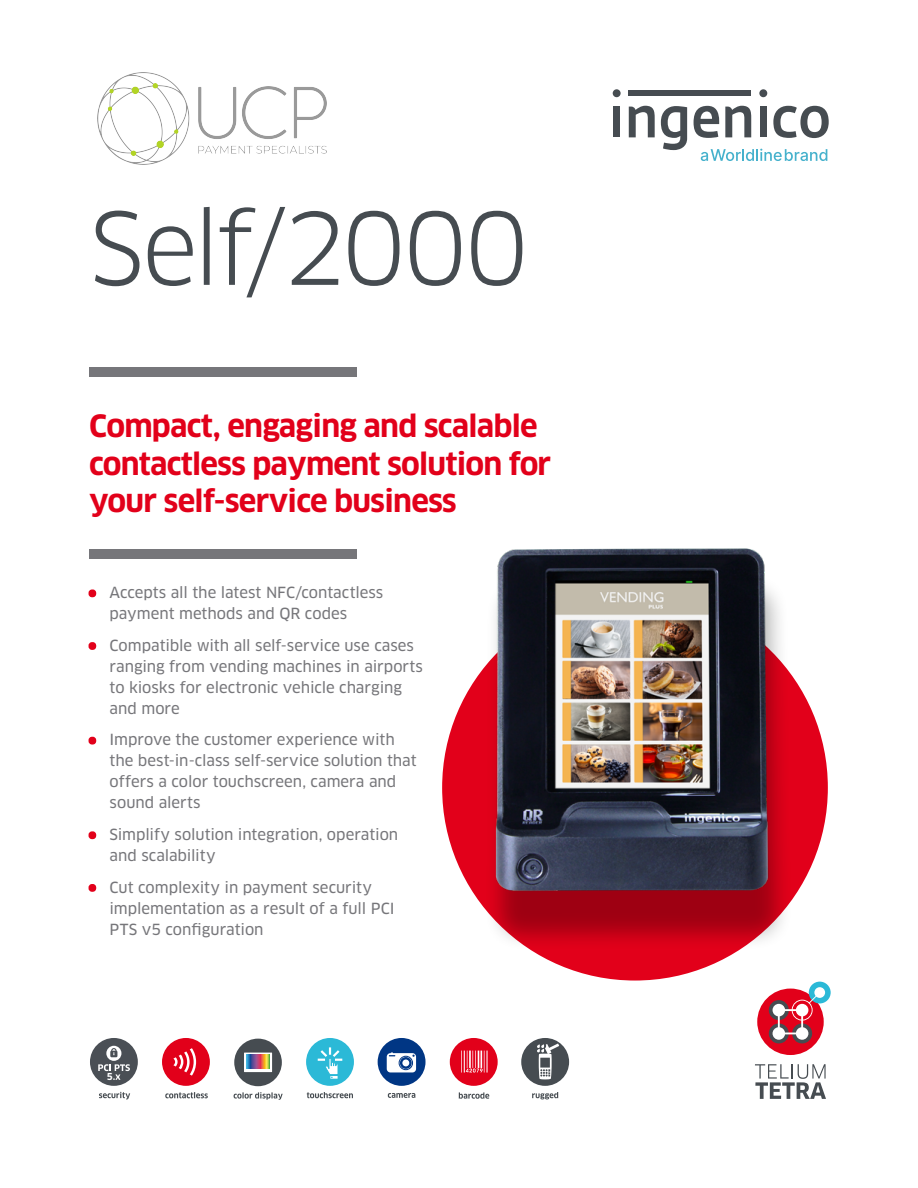
<style>
.page{position:relative;width:918px;height:1188px;background:#fff}
.page>*{position:absolute;margin:0;border:0;box-sizing:border-box;transform-origin:0 0}
.t1{font:97.5px "Clan OT";letter-spacing:-.035em;color:#464c51}
.t2{font:700 30px/37.5px "Clan OT";letter-spacing:-.025em;color:#e2001a}
.t3{font:15px/21px "Clan OT News";letter-spacing:-.005em;color:#76767a}
.t4{font:700 9.45px "Clan Pro";color:#fff}
.s1{font-family:"Clan OT";font-weight:700;color:#e2001a}
</style>
<div class="page">
<div style="left:442px;top:595px;width:386px;height:386px;background:#e2001a;border-radius:50%"></div>
<div style="left:89px;top:368px;width:268px;height:9px;background:#76767a"></div>
<div style="left:89px;top:549px;width:268px;height:10px;background:#76767a"></div>
<div style="left:162px;top:1038px;width:48px;height:48px;background:#e2001a;border-radius:50%"></div>
<svg style="left:173px;top:1048px;width:23px;height:28px"></svg>
<svg style="left:165px;top:1092px;width:43px;height:6px"></svg>
<svg style="left:234px;top:1092px;width:49px;height:8px"></svg>
<div style="left:234px;top:1039px;width:48px;height:47px;background:#464c51;border-radius:50%"></div>
<div style="left:244px;top:1053px;width:28px;height:19px;background:linear-gradient(to right,#fff,#fff)"></div>
<svg style="left:246px;top:1055px;width:24px;height:14px"></svg>
<svg style="left:307px;top:1092px;width:46px;height:6px"></svg>
<svg style="left:306px;top:1038px;width:48px;height:48px"></svg>
<div style="left:757px;top:989px;width:67px;height:66px;background:#e2001a;border-radius:50%"></div>
<div style="left:769px;top:1023px;width:20px;height:20px;background:#464c51;border-radius:50%"></div>
<div style="left:792px;top:1023px;width:20px;height:20px;background:#464c51;border-radius:50%"></div>
<div style="left:809px;top:982px;width:22px;height:21px;background:#2bb9d7;border-radius:50%"></div>
<svg style="left:769px;top:1000px;width:20px;height:20px"></svg>
<svg style="left:773px;top:987px;width:52px;height:53px"></svg>
<svg style="left:755px;top:1064px;width:71px;height:35px"></svg>
<div style="left:484px;top:572px;width:309px;height:379px;background:#000;opacity:.3"></div>
<img style="left:490px;top:548px;width:281px;height:347px">
<div style="left:90px;top:1038px;width:48px;height:48px;background:#4a4f55;border-radius:50%"></div>
<svg style="left:99px;top:1092px;width:31px;height:7px"></svg>
<svg style="left:98px;top:1064px;width:32px;height:16px"></svg>
<svg style="left:106px;top:1046px;width:15px;height:15px"></svg>
<svg style="left:110px;top:1048px;width:7px;height:9px"></svg>
<div style="left:378px;top:1038px;width:48px;height:48px;background:#003684;border-radius:50%"></div>
<svg style="left:388px;top:1093px;width:27px;height:5px"></svg>
<svg style="left:387px;top:1053px;width:29px;height:19px"></svg>
<svg style="left:459px;top:1092px;width:30px;height:7px"></svg>
<div style="left:450px;top:1038px;width:48px;height:48px;background:#e2001a;border-radius:50%"></div>
<svg style="left:461px;top:1051px;width:27px;height:22px"></svg>
<svg style="left:532px;top:1092px;width:26px;height:7px"></svg>
<div style="left:521px;top:1038px;width:48px;height:48px;background:#464c51;border-radius:50%"></div>
<svg style="left:537px;top:1044px;width:22px;height:35px"></svg>
<svg style="left:701px;top:149px;width:126px;height:12px"></svg>
<div style="left:613px;top:107px;width:7px;height:30px;background:#464c51"></div>
<div style="left:629px;top:90px;width:122px;height:6px;background:#464c51"></div>
<svg style="left:661px;top:106px;width:26px;height:44px"></svg>
<svg style="left:694px;top:106px;width:25px;height:32px"></svg>
<div style="left:760px;top:107px;width:7px;height:30px;background:#464c51"></div>
<svg style="left:773px;top:106px;width:56px;height:32px"></svg>
<div style="left:613px;top:89px;width:8px;height:8px;background:#464c51;border-radius:50%"></div>
<div style="left:759px;top:89px;width:8px;height:8px;background:#464c51;border-radius:50%"></div>
<svg style="left:629px;top:106px;width:26px;height:31px"></svg>
<svg style="left:725px;top:106px;width:26px;height:31px"></svg>
<img style="left:97px;top:72px;width:229px;height:92px">
<h1 class="t1" style="left:89px;top:191px;width:441px">Self/2000</h1>
<h2 class="t2" style="left:89px;top:408px;width:464px">Compact, engaging and scalable contactless payment solution for your self-service business</h2>
<p class="t3" style="left:110px;top:582px;width:275px;text-indent:-20px"><span class="s1">•</span> Accepts all the latest NFC/contactless payment methods and QR codes</p>
<p class="t3" style="left:110px;top:635px;width:315px;text-indent:-20px"><span class="s1">•</span> Compatible with all self-service use cases ranging from vending machines in airports to kiosks for electronic vehicle charging and more</p>
<p class="t3" style="left:110px;top:730px;width:309px;text-indent:-20px"><span class="s1">•</span> Improve the customer experience with the best-in-class self-service solution that offers a color touchscreen, camera and sound alerts</p>
<p class="t3" style="left:110px;top:824px;width:290px;text-indent:-20px"><span class="s1">•</span> Simplify solution integration, operation and scalability</p>
<p class="t3" style="left:110px;top:877px;width:287px;text-indent:-20px"><span class="s1">•</span> Cut complexity in payment security implementation as a result of a full PCI<br>PTS v5 configuration</p>
<p class="t4" style="left:107px;top:1071px;width:8px">5</p>
</div>
